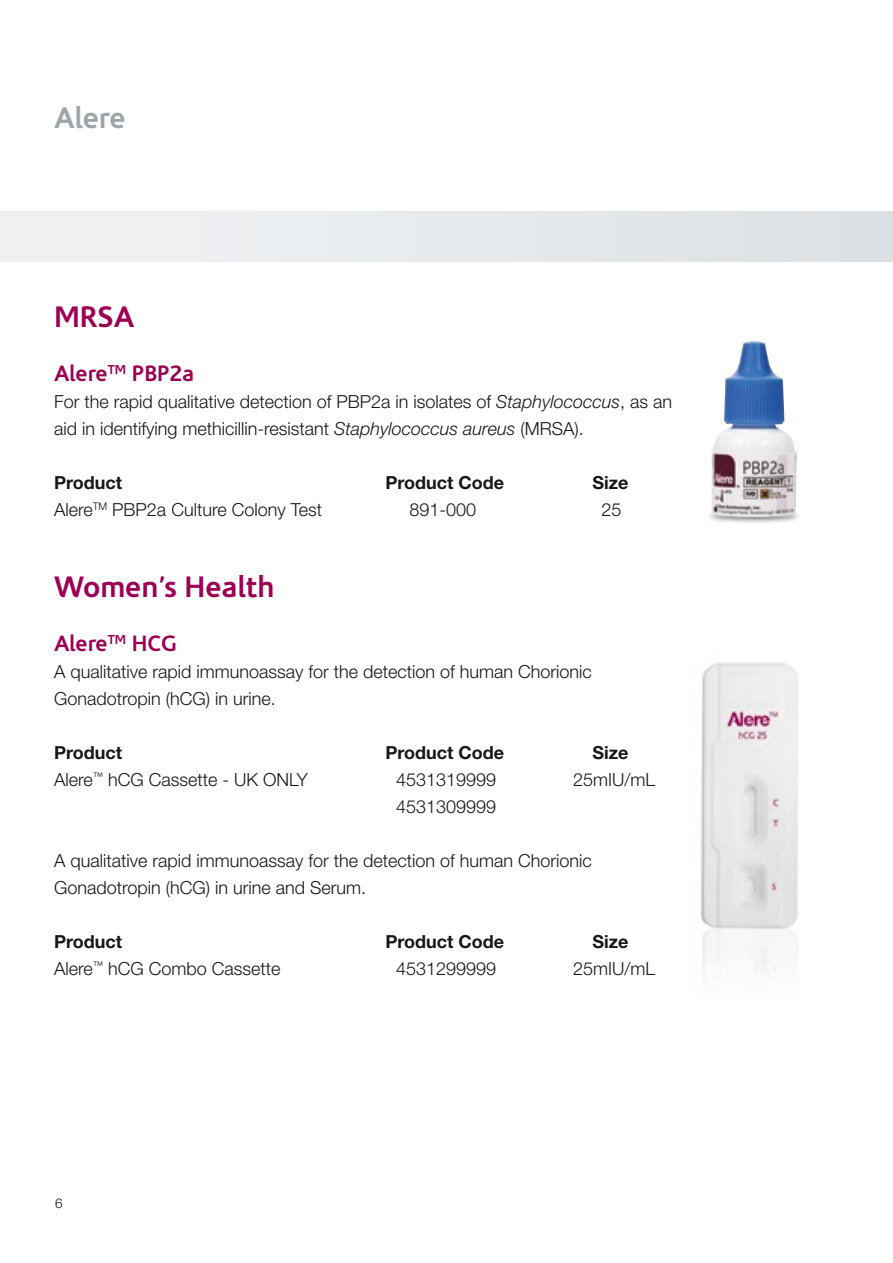
<style>
.page{position:relative;width:893px;height:1263px;background:#fff}
.page>*{position:absolute;margin:0;border:0;box-sizing:border-box;transform-origin:0 0}
.t1{font:700 30px "Corisande OT";color:#9c0052}
.t2{font:700 30px "Corisande OT";color:#9da5ab}
.t3{font:700 22.5px "Corisande OT";color:#9c0052}
.t4{font:300 18px/27px "Helvetica Neue LT Std";color:#171715}
.t5{font:700 18px "Helvetica Neue LT Std";color:#171715}
.t6{font:300 13.5px "Helvetica Neue LT Std";color:#171715}
.s1{font-style:italic}
</style>
<div class="page">
<div style="left:0;top:212px;width:893px;height:49px;background:#e7ebed"></div>
<img style="left:711px;top:341px;width:86px;height:176px">
<img style="left:700px;top:662px;width:98px;height:311px">
<h1 class="t2" style="left:54px;top:101px;width:73px">Alere</h1>
<h1 class="t1" style="left:54px;top:300px;width:82px">MRSA</h1>
<p class="t3" style="left:54px;top:361px;width:142px">Alere<sup>TM</sup> PBP2a</p>
<p class="t4" style="left:54px;top:388px;width:620px">For the rapid qualitative detection of PBP2a in isolates of <span class="s1">Staphylococcus</span>, as an aid in identifying methicillin-resistant <span class="s1">Staphylococcus aureus</span> (MRSA).</p>
<p class="t5" style="left:54px;top:472px;width:70px">Product</p>
<p class="t5" style="left:386px;top:472px;width:120px">Product Code</p>
<p class="t5" style="left:593px;top:472px;width:37px">Size</p>
<p class="t4" style="left:54px;top:496px;width:270px">Alere<sup>TM</sup> PBP2a Culture Colony Test</p>
<p class="t4" style="left:409px;top:496px;width:68px">891-000</p>
<p class="t4" style="left:602px;top:496px;width:22px">25</p>
<h1 class="t1" style="left:54px;top:570px;width:222px">Women’s Health</h1>
<p class="t3" style="left:54px;top:631px;width:125px">Alere<sup>TM</sup> HCG</p>
<p class="t4" style="left:54px;top:658px;width:539px">A qualitative rapid immunoassay for the detection of human Chorionic<br>Gonadotropin (hCG) in urine.</p>
<p class="t5" style="left:54px;top:742px;width:70px">Product</p>
<p class="t5" style="left:386px;top:742px;width:120px">Product Code</p>
<p class="t5" style="left:593px;top:742px;width:37px">Size</p>
<p class="t4" style="left:54px;top:766px;width:255px">Alere<sup>™</sup> hCG Cassette - UK ONLY</p>
<p class="t4" style="left:396px;top:766px;width:102px">4531319999</p>
<p class="t4" style="left:573px;top:766px;width:83px">25mIU/mL</p>
<p class="t4" style="left:396px;top:793px;width:102px">4531309999</p>
<p class="t4" style="left:54px;top:847px;width:539px">A qualitative rapid immunoassay for the detection of human Chorionic<br>Gonadotropin (hCG) in urine and Serum.</p>
<p class="t5" style="left:54px;top:931px;width:70px">Product</p>
<p class="t5" style="left:386px;top:931px;width:120px">Product Code</p>
<p class="t5" style="left:593px;top:931px;width:37px">Size</p>
<p class="t4" style="left:54px;top:955px;width:228px">Alere<sup>™</sup> hCG Combo Cassette</p>
<p class="t4" style="left:396px;top:955px;width:102px">4531299999</p>
<p class="t4" style="left:573px;top:955px;width:83px">25mIU/mL</p>
<p class="t6" style="left:55px;top:1195px;width:9px">6</p>
</div>
